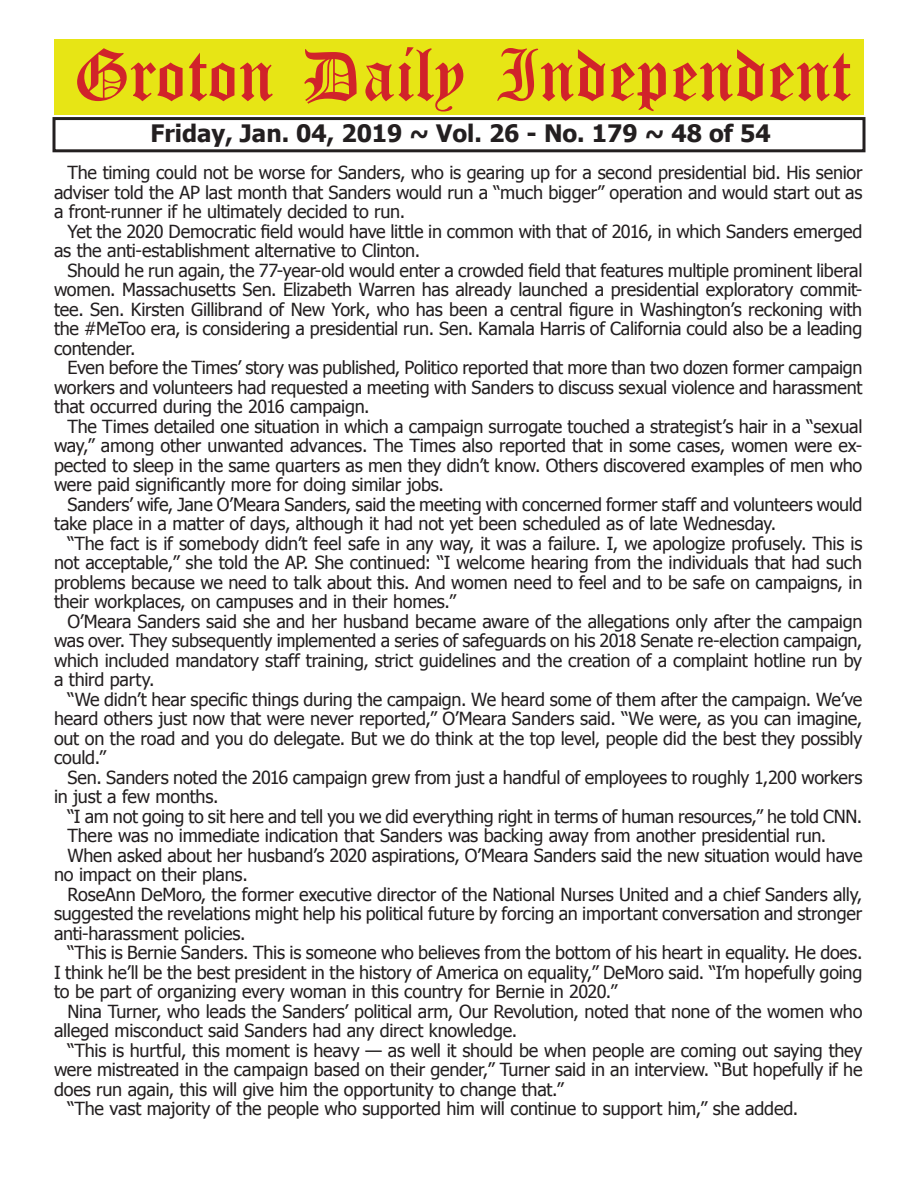
<style>
.page{position:relative;width:918px;height:1188px;background:#fff}
.page>*{position:absolute;margin:0;border:0;box-sizing:border-box;transform-origin:0 0}
.t1{font:54px "Old English Five";color:#d1232a}
.t2{font:700 24px "Tahoma";color:#231f20}
.t3{font:18px/19.5px "Tahoma";letter-spacing:-.015em;color:#231f20;text-align:justify}
</style>
<div class="page">
<div style="left:52px;top:117px;width:814px;height:35px;border:3px solid #231f20"></div>
<div style="left:54px;top:40px;width:810px;height:75px;background:#e7e515"></div>
<h1 class="t1" style="left:73px;top:50px;width:779px">Groton Daily Independent</h1>
<h2 class="t2" style="left:151px;top:116px;width:622px">Friday, Jan. 04, 2019 ~ Vol. 26 - No. 179 ~ 48 of 54</h2>
<p class="t3" style="left:54px;top:162px;width:810px;text-indent:14px">The timing could not be worse for Sanders, who is gearing up for a second presidential bid. His senior adviser told the AP last month that Sanders would run a “much bigger” operation and would start out as a front-runner if he ultimately decided to run.</p>
<p class="t3" style="left:54px;top:221px;width:810px;text-indent:14px">Yet the 2020 Democratic field would have little in common with that of 2016, in which Sanders emerged as the anti-establishment alternative to Clinton.</p>
<p class="t3" style="left:54px;top:260px;width:810px;text-indent:14px">Should he run again, the 77-year-old would enter a crowded field that features multiple prominent liberal women. Massachusetts Sen. Elizabeth Warren has already launched a presidential exploratory commit&shy;tee. Sen. Kirsten Gillibrand of New York, who has been a central figure in Washington’s reckoning with the #MeToo era, is considering a presidential run. Sen. Kamala Harris of California could also be a leading contender.</p>
<p class="t3" style="left:54px;top:357px;width:810px;text-indent:14px">Even before the Times’ story was published, Politico reported that more than two dozen former campaign workers and volunteers had requested a meeting with Sanders to discuss sexual violence and harassment that occurred during the 2016 campaign.</p>
<p class="t3" style="left:54px;top:416px;width:810px;text-indent:14px">The Times detailed one situation in which a campaign surrogate touched a strategist’s hair in a “sexual way,” among other unwanted advances. The Times also reported that in some cases, women were ex&shy;pected to sleep in the same quarters as men they didn’t know. Others discovered examples of men who were paid significantly more for doing similar jobs.</p>
<p class="t3" style="left:54px;top:494px;width:810px;text-indent:14px">Sanders’ wife, Jane O’Meara Sanders, said the meeting with concerned former staff and volunteers would take place in a matter of days, although it had not yet been scheduled as of late Wednesday.</p>
<p class="t3" style="left:54px;top:533px;width:810px;text-indent:14px">“The fact is if somebody didn’t feel safe in any way, it was a failure. I, we apologize profusely. This is not acceptable,” she told the AP. She continued: “I welcome hearing from the individuals that had such problems because we need to talk about this. And women need to feel and to be safe on campaigns, in their workplaces, on campuses and in their homes.”</p>
<p class="t3" style="left:54px;top:611px;width:810px;text-indent:14px">O’Meara Sanders said she and her husband became aware of the allegations only after the campaign was over. They subsequently implemented a series of safeguards on his 2018 Senate re-election campaign, which included mandatory staff training, strict guidelines and the creation of a complaint hotline run by a third party.</p>
<p class="t3" style="left:54px;top:689px;width:810px;text-indent:14px">“We didn’t hear specific things during the campaign. We heard some of them after the campaign. We’ve heard others just now that were never reported,” O’Meara Sanders said. “We were, as you can imagine, out on the road and you do delegate. But we do think at the top level, people did the best they possibly could.”</p>
<p class="t3" style="left:54px;top:766px;width:810px;text-indent:14px">Sen. Sanders noted the 2016 campaign grew from just a handful of employees to roughly 1,200 workers in just a few months.</p>
<p class="t3" style="left:68px;top:805px;width:796px">“I am not going to sit here and tell you we did everything right in terms of human resources,” he told CNN.</p>
<p class="t3" style="left:68px;top:825px;width:760px">There was no immediate indication that Sanders was backing away from another presidential run.</p>
<p class="t3" style="left:68px;top:844px;width:797px">When asked about her husband’s 2020 aspirations, O’Meara Sanders said the new situation would have</p>
<p class="t3" style="left:54px;top:864px;width:195px">no impact on their plans.</p>
<p class="t3" style="left:68px;top:883px;width:796px">RoseAnn DeMoro, the former executive director of the National Nurses United and a chief Sanders ally,</p>
<p class="t3" style="left:54px;top:903px;width:810px">suggested the revelations might help his political future by forcing an important conversation and stronger</p>
<p class="t3" style="left:54px;top:922px;width:193px">anti-harassment policies.</p>
<p class="t3" style="left:68px;top:942px;width:797px">“This is Bernie Sanders. This is someone who believes from the bottom of his heart in equality. He does.</p>
<p class="t3" style="left:54px;top:961px;width:810px">I think he’ll be the best president in the history of America on equality,” DeMoro said. “I’m hopefully going</p>
<p class="t3" style="left:54px;top:981px;width:565px">to be part of organizing every woman in this country for Bernie in 2020.”</p>
<p class="t3" style="left:68px;top:1000px;width:796px">Nina Turner, who leads the Sanders’ political arm, Our Revolution, noted that none of the women who</p>
<p class="t3" style="left:54px;top:1020px;width:465px">alleged misconduct said Sanders had any direct knowledge.</p>
<p class="t3" style="left:68px;top:1039px;width:796px">“This is hurtful, this moment is heavy — as well it should be when people are coming out saying they</p>
<p class="t3" style="left:54px;top:1059px;width:810px">were mistreated in the campaign based on their gender,” Turner said in an interview. “But hopefully if he</p>
<p class="t3" style="left:54px;top:1078px;width:511px">does run again, this will give him the opportunity to change that.”</p>
<p class="t3" style="left:68px;top:1098px;width:732px">“The vast majority of the people who supported him will continue to support him,” she added.</p>
</div>
